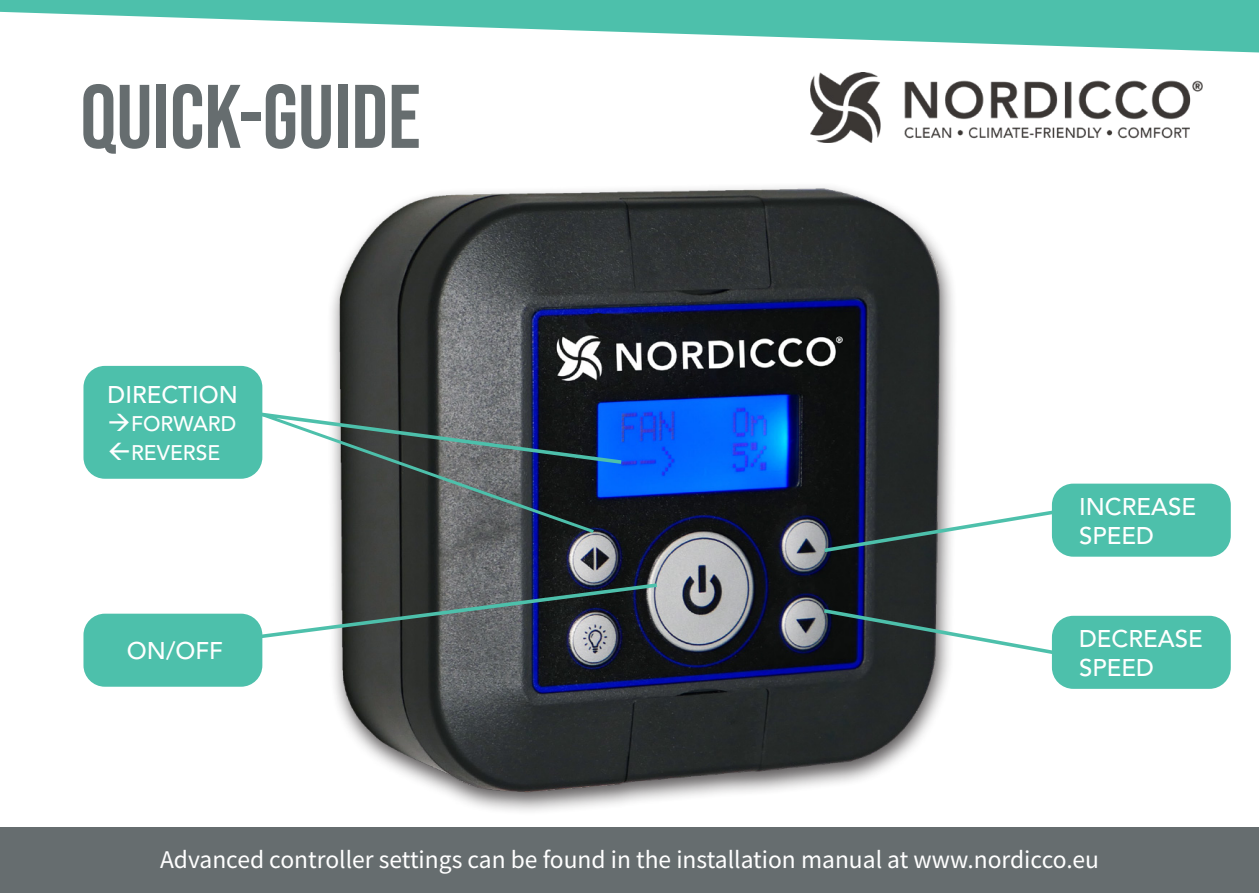
<style>
.page{position:relative;width:1259px;height:893px;background:#fff}
.page>*{position:absolute;margin:0;border:0;box-sizing:border-box;transform-origin:0 0}
.Small_Header_36_Whit{font:90px "Bebas Neue";color:#666d6f}
.Content_9_Gray_2{font:25.5px "Source Sans Pro";color:#fff}
.t1{font:500 24px/28.8px "Avenir LT Std";color:#fff}
.t2{font:500 21px/28.8px "Avenir LT Std";color:#fff;text-align:center}
</style>
<div class="page">
<div style="left:0;top:827px;width:1259px;height:66px;background:#666d6f"></div>
<div style="left:327px;top:182px;width:631px;height:634px;background:#231f20;opacity:.75"></div>
<img style="left:331px;top:182px;width:618px;height:613px">
<div style="left:83px;top:366px;width:179px;height:113px;background:#4dc0ab;border-radius:21px"></div>
<div style="left:1052px;top:484px;width:178px;height:73px;background:#4dc0ab;border-radius:21px"></div>
<div style="left:1052px;top:616px;width:178px;height:73px;background:#4dc0ab;border-radius:21px"></div>
<div style="left:83px;top:614px;width:179px;height:73px;background:#4dc0ab;border-radius:21px"></div>
<svg style="left:820px;top:508px;width:236px;height:46px"></svg>
<svg style="left:820px;top:607px;width:236px;height:49px"></svg>
<img style="left:811px;top:72px;width:391px;height:70px">
<svg style="left:251px;top:408px;width:374px;height:127px"></svg>
<svg style="left:0;top:0;width:1259px;height:53px;fill:#4dc0ab"></svg>
<svg style="left:253px;top:581px;width:407px;height:60px"></svg>
<p class="Small_Header_36_Whit" style="left:80px;top:66px;width:342px">QUICK-GUIDE</p>
<p class="t1" style="left:108px;top:380px;width:132px">DIRECTION</p>
<p class="t2" style="left:108px;top:410px;width:130px">→FORWARD<br>REVERSE</p>
<p class="t1" style="left:127px;top:637px;width:97px">ON/OFF</p>
<p class="t1" style="left:1079px;top:493px;width:118px">INCREASE<br>SPEED</p>
<p class="t1" style="left:1079px;top:625px;width:125px">DECREASE<br>SPEED</p>
<p class="Content_9_Gray_2" style="left:160px;top:844px;width:940px">Advanced controller settings can be found in the installation manual at www.nordicco.eu</p>
</div>
